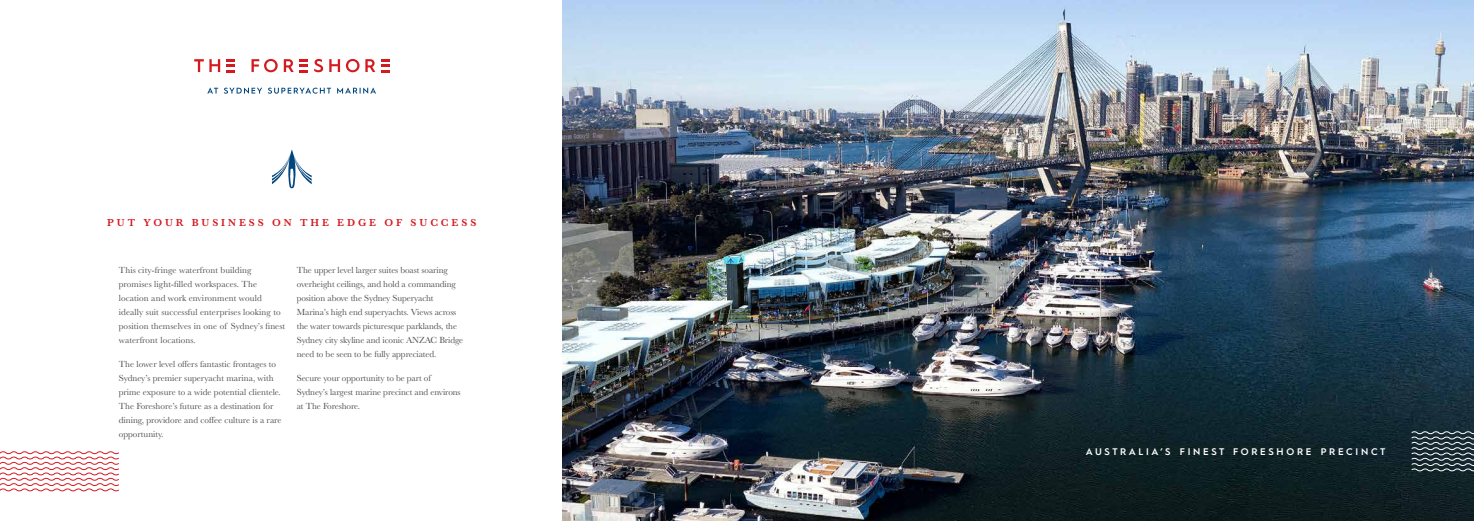
<style>
.page{position:relative;width:1474px;height:521px;background:#fff}
.page>*{position:absolute;margin:0;border:0;box-sizing:border-box;transform-origin:0 0}
.t1{font:600 10.5px "Baskerville";letter-spacing:.275em;color:#d51920}
.t2{font:600 9.62px "Hurme Geometric Sans 1";letter-spacing:.28em;color:#fff}
.t3{font:9.19px/14px "Baskerville";letter-spacing:-.01em;color:#4d4d4f}
.t4{font:9.19px/14px "Baskerville";letter-spacing:.01em;color:#4d4d4f}
</style>
<div class="page">
<img style="left:563px;top:0;width:910px;height:521px">
<svg style="left:272px;top:149px;width:40px;height:39px"></svg>
<svg style="left:0;top:451px;width:119px;height:41px"></svg>
<svg style="left:1410px;top:430px;width:63px;height:42px;background:#435259"></svg>
<svg style="left:251px;top:59px;width:27px;height:13px"></svg>
<svg style="left:284px;top:59px;width:10px;height:13px"></svg>
<svg style="left:314px;top:59px;width:9px;height:13px"></svg>
<svg style="left:329px;top:59px;width:11px;height:13px"></svg>
<svg style="left:346px;top:59px;width:13px;height:13px"></svg>
<svg style="left:365px;top:59px;width:10px;height:13px"></svg>
<svg style="left:300px;top:59px;width:8px;height:13px"></svg>
<svg style="left:381px;top:59px;width:8px;height:13px"></svg>
<svg style="left:194px;top:59px;width:26px;height:13px"></svg>
<svg style="left:226px;top:59px;width:8px;height:13px"></svg>
<svg style="left:207px;top:87px;width:169px;height:7px"></svg>
<p class="t1" style="left:107px;top:215px;width:370px">PUT YOUR BUSINESS ON THE EDGE OF SUCCESS</p>
<p class="t4" style="left:119px;top:263px;width:168px">This city-fringe waterfront building promises light-filled workspaces. The location and work environment would ideally suit successful enterprises looking to position themselves in one of Sydney’s finest waterfront locations.</p>
<p class="t3" style="left:119px;top:357px;width:164px">The lower level offers fantastic frontages to Sydney’s premier superyacht marina, with prime exposure to a wide potential clientele.<br>The Foreshore’s future as a destination for dining, providore and coffee culture is a rare opportunity.</p>
<p class="t3" style="left:297px;top:263px;width:168px">The upper level larger suites boast soaring overheight ceilings, and hold a commanding position above the Sydney Superyacht Marina’s high end superyachts. Views across the water towards picturesque parklands, the Sydney city skyline and iconic ANZAC Bridge need to be seen to be fully appreciated.</p>
<p class="t3" style="left:297px;top:371px;width:165px">Secure your opportunity to be part of<br>Sydney’s largest marine precinct and environs at The Foreshore.</p>
<p class="t2" style="left:1085px;top:444px;width:301px">AUSTRALIA’S FINEST FORESHORE PRECINCT</p>
</div>
